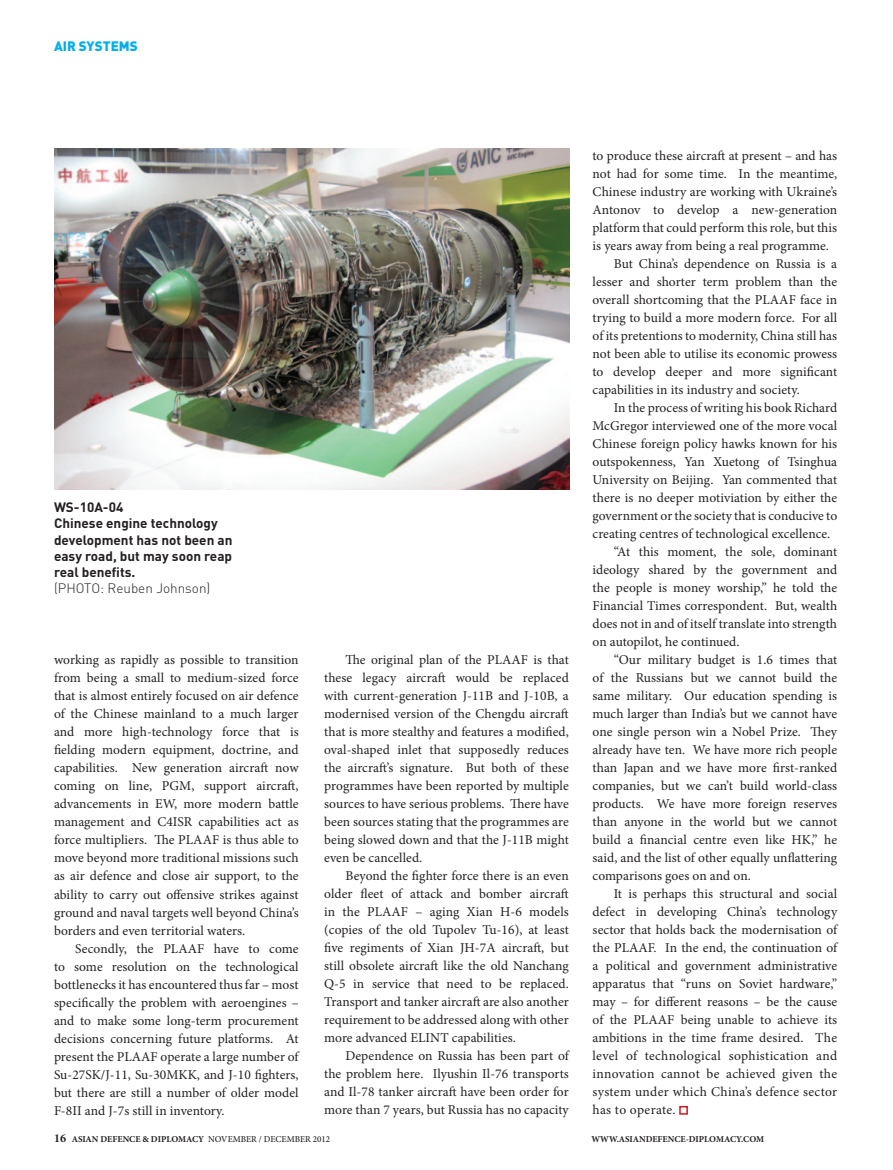
<style>
.page{position:relative;width:893px;height:1170px;background:#fff}
.page>*{position:absolute;margin:0;border:0;box-sizing:border-box;transform-origin:0 0}
.t1{font:13.5px/18px "Minion Pro";letter-spacing:.005em;color:#231f20;text-align:justify}
.t2{font:13.5px "Minion Pro";letter-spacing:.025em;color:#231f20}
.t3{font:700 13.5px/16.2px "DIN Pro";color:#231f20}
.t4{font:300 13.5px "DIN Pro";color:#231f20}
.t5{font:900 13.5px "DIN Pro";color:#00aeef}
.t6{font:700 9px "Minion Pro";color:#231f20}
.s1{font-size:12px}
.s2{font-weight:500}
</style>
<div class="page">
<img style="left:54px;top:149px;width:516px;height:340px">
<div style="left:679px;top:1105px;width:9px;height:9px;border:2px solid #d7171f"></div>
<p class="t5" style="left:54px;top:37px;width:85px">AIR SYSTEMS</p>
<p class="t3" style="left:54px;top:498px;width:180px">WS-10A-04<br>Chinese engine technology development has not been an easy road, but may soon reap real benefits.</p>
<p class="t4" style="left:54px;top:579px;width:158px">(PHOTO: Reuben Johnson)</p>
<p class="t1" style="left:54px;top:651px;width:246px">working as rapidly as possible to transition from being a small to medium-sized force that is almost entirely focused on air defence of the Chinese mainland to a much larger and more high-technology force that is fielding modern equipment, doctrine, and capabilities. New generation aircraft now coming on line, PGM, support aircraft, advancements in EW, more modern battle management and C4ISR capabilities act as force multipliers. The PLAAF is thus able to move beyond more traditional missions such as air defence and close air support, to the ability to carry out offensive strikes against ground and naval targets well beyond China’s borders and even territorial waters.</p>
<p class="t1" style="left:54px;top:939px;width:246px;text-indent:21px">Secondly, the PLAAF have to come to some resolution on the technological bottlenecks it has encountered thus far – most specifically the problem with aeroengines – and to make some long-term procurement decisions concerning future platforms. At present the PLAAF operate a large number of Su-27SK/J-11, Su-30MKK, and J-10 fighters, but there are still a number of older model F-8II and J-7s still in inventory.</p>
<p class="t1" style="left:324px;top:651px;width:246px;text-indent:21px">The original plan of the PLAAF is that these legacy aircraft would be replaced with current-generation J-11B and J-10B, a modernised version of the Chengdu aircraft that is more stealthy and features a modified, oval-shaped inlet that supposedly reduces the aircraft’s signature. But both of these programmes have been reported by multiple sources to have serious problems. There have been sources stating that the programmes are being slowed down and that the J-11B might even be cancelled.</p>
<p class="t1" style="left:324px;top:867px;width:246px;text-indent:21px">Beyond the fighter force there is an even older fleet of attack and bomber aircraft in the PLAAF – aging Xian H-6 models (copies of the old Tupolev Tu-16), at least five regiments of Xian JH-7A aircraft, but still obsolete aircraft like the old Nanchang Q-5 in service that need to be replaced.<br>Transport and tanker aircraft are also another requirement to be addressed along with other more advanced ELINT capabilities.</p>
<p class="t1" style="left:324px;top:1047px;width:246px;text-indent:21px">Dependence on Russia has been part of the problem here. Ilyushin Il-76 transports and Il-78 tanker aircraft have been order for more than 7 years, but Russia has no capacity</p>
<p class="t1" style="left:593px;top:147px;width:246px">to produce these aircraft at present – and has</p>
<p class="t1" style="left:593px;top:165px;width:246px">not had for some time. In the meantime,</p>
<p class="t1" style="left:593px;top:183px;width:246px">Chinese industry are working with Ukraine’s</p>
<p class="t1" style="left:593px;top:201px;width:246px">Antonov to develop a new-generation</p>
<p class="t1" style="left:593px;top:219px;width:246px">platform that could perform this role, but this</p>
<p class="t1" style="left:593px;top:237px;width:238px">is years away from being a real programme.</p>
<p class="t1" style="left:614px;top:255px;width:225px">But China’s dependence on Russia is a</p>
<p class="t1" style="left:593px;top:273px;width:246px">lesser and shorter term problem than the</p>
<p class="t1" style="left:593px;top:291px;width:246px">overall shortcoming that the PLAAF face in</p>
<p class="t1" style="left:593px;top:309px;width:246px">trying to build a more modern force. For all</p>
<p class="t1" style="left:593px;top:327px;width:246px">of its pretentions to modernity, China still has</p>
<p class="t1" style="left:593px;top:344px;width:246px">not been able to utilise its economic prowess</p>
<p class="t1" style="left:593px;top:362px;width:246px">to develop deeper and more significant</p>
<p class="t1" style="left:593px;top:380px;width:209px">capabilities in its industry and society.</p>
<p class="t1" style="left:614px;top:398px;width:225px">In the process of writing his book Richard</p>
<p class="t1" style="left:593px;top:416px;width:246px">McGregor interviewed one of the more vocal</p>
<p class="t1" style="left:593px;top:434px;width:246px">Chinese foreign policy hawks known for his</p>
<p class="t1" style="left:593px;top:452px;width:246px">outspokenness, Yan Xuetong of Tsinghua</p>
<p class="t1" style="left:593px;top:470px;width:246px">University on Beijing. Yan commented that</p>
<p class="t1" style="left:593px;top:488px;width:246px">there is no deeper motiviation by either the</p>
<p class="t1" style="left:593px;top:506px;width:246px">government or the society that is conducive to</p>
<p class="t1" style="left:593px;top:524px;width:239px">creating centres of technological excellence.</p>
<p class="t1" style="left:614px;top:542px;width:225px">“At this moment, the sole, dominant</p>
<p class="t1" style="left:593px;top:560px;width:246px">ideology shared by the government and</p>
<p class="t1" style="left:593px;top:578px;width:246px">the people is money worship,” he told the</p>
<p class="t1" style="left:593px;top:596px;width:246px">Financial Times correspondent. But, wealth</p>
<p class="t1" style="left:593px;top:614px;width:246px">does not in and of itself translate into strength</p>
<p class="t1" style="left:593px;top:632px;width:148px">on autopilot, he continued.</p>
<p class="t1" style="left:614px;top:650px;width:225px">“Our military budget is 1.6 times that</p>
<p class="t1" style="left:593px;top:668px;width:246px">of the Russians but we cannot build the</p>
<p class="t1" style="left:593px;top:686px;width:246px">same military. Our education spending is</p>
<p class="t1" style="left:593px;top:704px;width:246px">much larger than India’s but we cannot have</p>
<p class="t1" style="left:593px;top:722px;width:246px">one single person win a Nobel Prize. They</p>
<p class="t1" style="left:593px;top:740px;width:246px">already have ten. We have more rich people</p>
<p class="t1" style="left:593px;top:758px;width:246px">than Japan and we have more first-ranked</p>
<p class="t1" style="left:593px;top:776px;width:246px">companies, but we can’t build world-class</p>
<p class="t1" style="left:593px;top:794px;width:246px">products. We have more foreign reserves</p>
<p class="t1" style="left:593px;top:812px;width:246px">than anyone in the world but we cannot</p>
<p class="t1" style="left:593px;top:830px;width:246px">build a financial centre even like HK,” he</p>
<p class="t1" style="left:593px;top:848px;width:246px">said, and the list of other equally unflattering</p>
<p class="t1" style="left:593px;top:866px;width:160px">comparisons goes on and on.</p>
<p class="t1" style="left:614px;top:884px;width:225px">It is perhaps this structural and social</p>
<p class="t1" style="left:593px;top:902px;width:246px">defect in developing China’s technology</p>
<p class="t1" style="left:593px;top:920px;width:246px">sector that holds back the modernisation of</p>
<p class="t1" style="left:593px;top:938px;width:246px">the PLAAF. In the end, the continuation of</p>
<p class="t1" style="left:593px;top:956px;width:246px">a political and government administrative</p>
<p class="t1" style="left:593px;top:974px;width:246px">apparatus that “runs on Soviet hardware,”</p>
<p class="t1" style="left:593px;top:992px;width:246px">may – for different reasons – be the cause</p>
<p class="t1" style="left:593px;top:1010px;width:246px">of the PLAAF being unable to achieve its</p>
<p class="t1" style="left:593px;top:1028px;width:246px">ambitions in the time frame desired. The</p>
<p class="t2" style="left:593px;top:1046px;width:246px">level of technological sophistication and</p>
<p class="t2" style="left:593px;top:1064px;width:246px">innovation cannot be achieved given the</p>
<p class="t2" style="left:593px;top:1082px;width:246px">system under which China’s defence sector</p>
<p class="t1" style="left:593px;top:1100px;width:84px">has to operate.</p>
<p class="t6" style="left:54px;top:1132px;width:278px"><span class="s1">16</span> ASIAN DEFENCE &amp; DIPLOMACY <span class="s2">NOVEMBER / DECEMBER 2012</span></p>
<p class="t6" style="left:591px;top:1132px;width:174px">WWW.ASIANDEFENCE-DIPLOMACY.COM</p>
</div>
